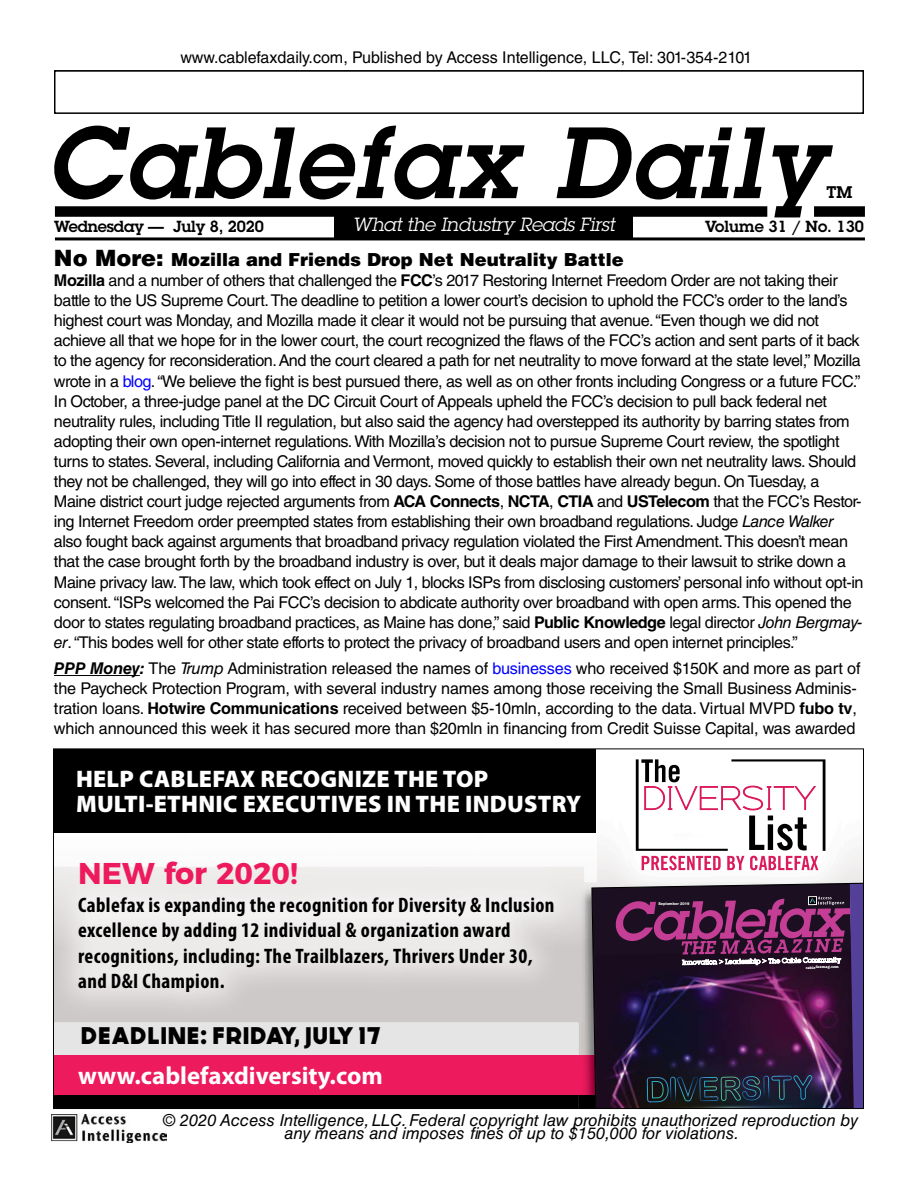
<style>
.page{position:relative;width:918px;height:1188px;background:#fff}
.page>*{position:absolute;margin:0;border:0;box-sizing:border-box;transform-origin:0 0}
.t1{font:italic 600 99px "Lubalin Graph Std";letter-spacing:.03em;color:#000}
.t2{font:700 30px "Montserrat";color:#ed1a5e}
.t3{font:700 24.9px "Myriad Pro";color:#fff}
.t4{font:900 24px/25.5px "Myriad Pro";letter-spacing:.01em;color:#fff}
.t5{font:700 24px "Generica";letter-spacing:.05em;color:#000}
.t6{font:700 condensed 21px/25.5px "Myriad Pro";letter-spacing:.02em;color:#000}
.t7{font:italic 18.75px "Lubalin Graph Std";letter-spacing:-.01em;color:#fff}
.t8{font:900 18px "Helvetica LT Std";color:#000}
.t9{font:italic 16.5px/13.5px "Helvetica LT Std";color:#000;text-align:center}
.t10{font:600 16.5px "Lubalin Graph Std";color:#000}
.t11{font:16.2px/20.1px "Helvetica LT Std";letter-spacing:-.03em;color:#000}
.t12{font:16.2px/20.1px "Helvetica LT Std";letter-spacing:-.01em;color:#000}
.t13{font:16.2px "Helvetica LT Std";color:#000}
.t14{font:600 15.75px "Lubalin Graph Std";letter-spacing:-.01em;color:#000}
.t15{font:700 3.75px "American Typewriter Std";color:#fff}
.t16{font:800 3.75px "Helvetica Neue LT Std";color:#fff}
.s1{font-size:22.5px}
.s2{font-weight:700}
.s3{color:#00f}
.s4{font-style:italic}
.s5{font-weight:700;font-style:italic}
</style>
<div class="page">
<div style="left:55px;top:206px;width:712px;height:11px;background:#000"></div>
<div style="left:814px;top:206px;width:51px;height:11px;background:#000"></div>
<div style="left:334px;top:212px;width:299px;height:26px;background:#000"></div>
<hr style="left:55px;top:237px;width:810px;height:3px;background:#000">
<img style="left:52px;top:1114px;width:115px;height:29px">
<div style="left:54px;top:70px;width:810px;height:44px;border:2px solid #000"></div>
<hr style="left:54px;top:675px;width:86px;height:1px;background:#000">
<img style="left:55px;top:832px;width:541px;height:1px">
<img style="left:597px;top:759px;width:265px;height:123px">
<svg style="left:636px;top:759px;width:189px;height:111px"></svg>
<div style="left:53px;top:749px;width:543px;height:83px;background:#000"></div>
<div style="left:53px;top:1088px;width:602px;height:21px;background:#000"></div>
<div style="left:53px;top:1055px;width:602px;height:40px;background:#ed1a5e"></div>
<img style="left:579px;top:882px;width:12px;height:173px">
<img style="left:579px;top:882px;width:5px;height:140px">
<img style="left:584px;top:1055px;width:7px;height:40px">
<img style="left:591px;top:882px;width:271px;height:225px">
<p class="t13" style="left:180px;top:48px;width:573px">www.cablefaxdaily.com, Published by Access Intelligence, LLC, Tel: 301-354-2101</p>
<h1 class="t1" style="left:46px;top:97px;width:779px">Cablefax Daily</h1>
<p class="t10" style="left:827px;top:181px;width:27px">TM</p>
<p class="t7" style="left:352px;top:213px;width:264px">What the Industry Reads First</p>
<p class="t14" style="left:54px;top:216px;width:211px">Wednesday — July 8, 2020</p>
<p class="t14" style="left:705px;top:216px;width:160px">Volume 31 / No. 130</p>
<p class="t8" style="left:54px;top:248px;width:571px"><span class="s1">No More:</span> Mozilla and Friends Drop Net Neutrality Battle</p>
<p class="t11" style="left:54px;top:270px;width:811px"><span class="s2">Mozilla</span> and a number of others that challenged the <span class="s2">FCC</span>’s 2017 Restoring Internet Freedom Order are not taking their battle to the US Supreme Court. The deadline to petition a lower court’s decision to uphold the FCC’s order to the land’s highest court was Monday, and Mozilla made it clear it would not be pursuing that avenue. “Even though we did not achieve all that we hope for in the lower court, the court recognized the flaws of the FCC’s action and sent parts of it back to the agency for reconsideration. And the court cleared a path for net neutrality to move forward at the state level,” Mozilla wrote in a <span class="s3">blog</span>. “We believe the fight is best pursued there, as well as on other fronts including Congress or a future FCC.” In October, a three-judge panel at the DC Circuit Court of Appeals upheld the FCC’s decision to pull back federal net neutrality rules, including Title II regulation, but also said the agency had overstepped its authority by barring states from adopting their own open-internet regulations. With Mozilla’s decision not to pursue Supreme Court review, the spotlight turns to states. Several, including California and Vermont, moved quickly to establish their own net neutrality laws. Should they not be challenged, they will go into effect in 30 days. Some of those battles have already begun. On Tuesday, a Maine district court judge rejected arguments from <span class="s2">ACA Connects</span>, <span class="s2">NCTA</span>, <span class="s2">CTIA</span> and <span class="s2">USTelecom</span> that the FCC’s Restor&shy;ing Internet Freedom order preempted states from establishing their own broadband regulations. Judge <span class="s4">Lance Walker </span>also fought back against arguments that broadband privacy regulation violated the First Amendment. This doesn’t mean that the case brought forth by the broadband industry is over, but it deals major damage to their lawsuit to strike down a Maine privacy law. The law, which took effect on July 1, blocks ISPs from disclosing customers’ personal info without opt-in consent. “ISPs welcomed the Pai FCC’s decision to abdicate authority over broadband with open arms. This opened the door to states regulating broadband practices, as Maine has done,” said <span class="s2">Public Knowledge</span> legal director <span class="s4">John Bergmay&shy;er</span>. “This bodes well for other state efforts to protect the privacy of broadband users and open internet principles.”</p>
<p class="t12" style="left:54px;top:658px;width:808px"><span class="s5">PPP Money:</span> The <span class="s4">Trump</span> Administration released the names of <span class="s3">businesses</span> who received $150K and more as part of the Paycheck Protection Program, with several industry names among those receiving the Small Business Adminis&shy;tration loans. <span class="s2">Hotwire Communications</span> received between $5-10mln, according to the data. Virtual MVPD <span class="s2">fubo tv</span>, which announced this week it has secured more than $20mln in financing from Credit Suisse Capital, was awarded</p>
<h3 class="t4" style="left:76px;top:766px;width:507px">HELP CABLEFAX RECOGNIZE THE TOP<br>MULTI-ETHNIC EXECUTIVES IN THE INDUSTRY</h3>
<h2 class="t2" style="left:78px;top:849px;width:221px">NEW for 2020!</h2>
<p class="t6" style="left:78px;top:892px;width:478px">Cablefax is expanding the recognition for Diversity &amp; Inclusion excellence by adding 12 individual &amp; organization award recognitions, including: The Trailblazers, Thrivers Under 30, and D&amp;I Champion.</p>
<h3 class="t5" style="left:81px;top:1021px;width:301px">DEADLINE: FRIDAY, JULY 17</h3>
<h3 class="t3" style="left:78px;top:1062px;width:306px">www.cablefaxdiversity.com</h3>
<p class="t16" style="left:658px;top:902px;width:33px;rotate:-1deg">September 2019</p>
<p class="t15" style="left:806px;top:965px;width:35px;rotate:-1deg">cablefaxmag.com</p>
<p class="t9" style="left:163px;top:1113px;width:697px">© 2020 Access Intelligence, LLC. Federal copyright law prohibits unauthorized reproduction by any means and imposes fines of up to $150,000 for violations.</p>
</div>
